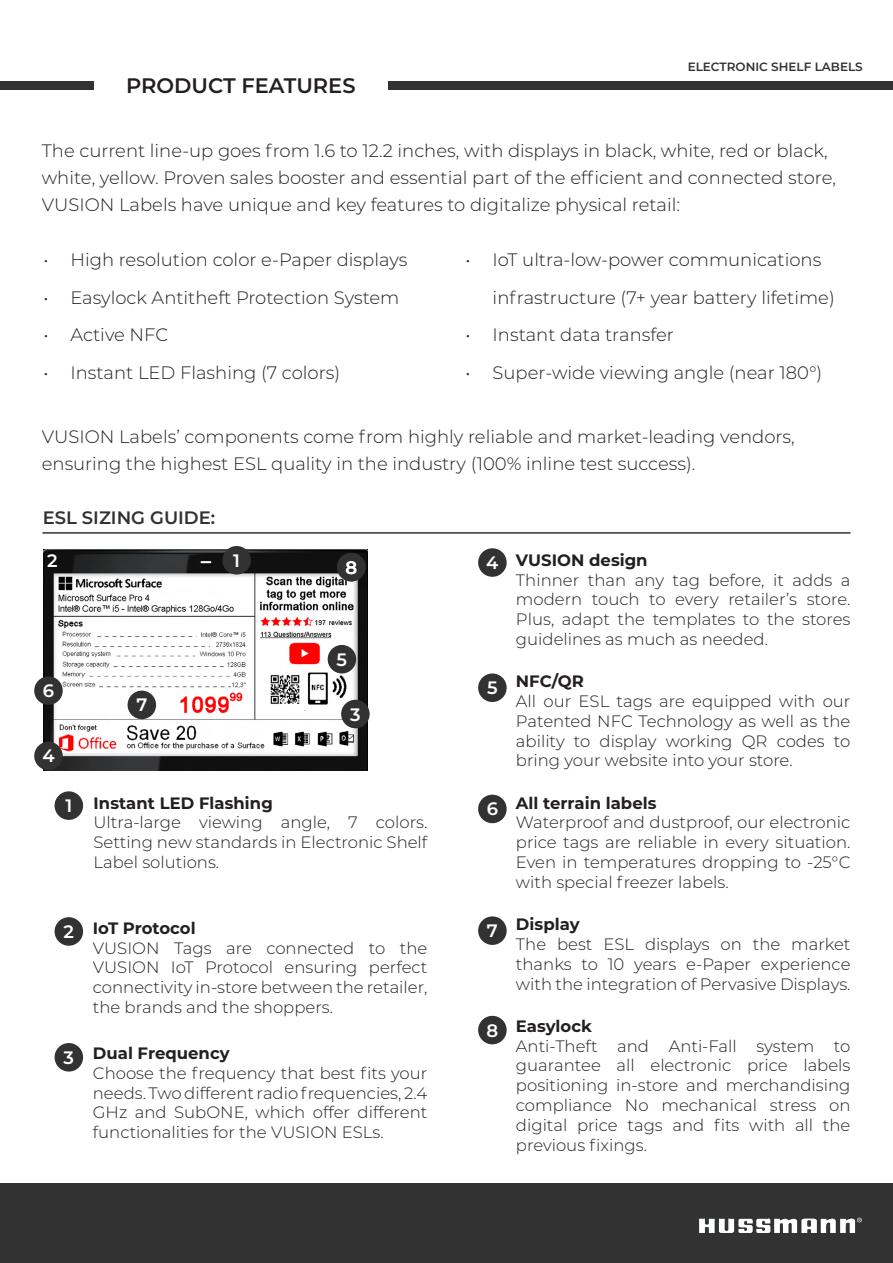
<style>
.page{position:relative;width:893px;height:1263px;background:#fff}
.page>*{position:absolute;margin:0;border:0;box-sizing:border-box;transform-origin:0 0}
.Text_01{font:100 21px "Montserrat";color:#231f20}
.Text_01-2{font:300 18px/27px "Montserrat";color:#231f20}
.Title_03{font:100 18px "Montserrat";color:#fff}
.Title_03-2{font:100 18px "Montserrat";color:#323232}
.Text_01-3{font:300 16.5px/19.8px "Montserrat";color:#231f20;text-align:justify}
.Text_01-4{font:700 16.5px "Montserrat";color:#231f20}
.Title_03-3{font:100 12px "Montserrat";color:#323232}
</style>
<div class="page">
<div style="left:0;top:81px;width:94px;height:9px;background:#323232"></div>
<div style="left:388px;top:81px;width:505px;height:9px;background:#323232"></div>
<img style="left:43px;top:550px;width:324px;height:220px">
<hr style="left:42px;top:532px;width:808px;height:2px;background:#323232">
<div style="left:55px;top:917px;width:28px;height:29px;background:#323232;border-radius:50%"></div>
<div style="left:328px;top:645px;width:28px;height:28px;background:#323232;border-radius:50%"></div>
<div style="left:478px;top:673px;width:29px;height:29px;background:#323232;border-radius:50%"></div>
<div style="left:222px;top:546px;width:29px;height:28px;background:#323232;border-radius:50%"></div>
<div style="left:55px;top:791px;width:28px;height:29px;background:#323232;border-radius:50%"></div>
<div style="left:337px;top:553px;width:29px;height:28px;background:#323232;border-radius:50%"></div>
<div style="left:34px;top:676px;width:29px;height:29px;background:#323232;border-radius:50%"></div>
<div style="left:478px;top:795px;width:29px;height:28px;background:#323232;border-radius:50%"></div>
<div style="left:34px;top:742px;width:29px;height:28px;background:#323232;border-radius:50%"></div>
<div style="left:478px;top:548px;width:29px;height:29px;background:#323232;border-radius:50%"></div>
<div style="left:128px;top:691px;width:28px;height:28px;background:#323232;border-radius:50%"></div>
<div style="left:478px;top:916px;width:29px;height:29px;background:#323232;border-radius:50%"></div>
<div style="left:341px;top:700px;width:29px;height:28px;background:#323232;border-radius:50%"></div>
<div style="left:55px;top:1043px;width:28px;height:28px;background:#323232;border-radius:50%"></div>
<div style="left:478px;top:1016px;width:29px;height:28px;background:#323232;border-radius:50%"></div>
<hr style="left:0;top:1183px;width:1px;height:79px;background:#323232">
<div style="left:1px;top:1183px;width:892px;height:79px;background:#323232"></div>
<img style="left:694px;top:1217px;width:172px;height:46px">
<p class="Text_01" style="left:126px;top:71px;width:231px">PRODUCT FEATURES</p>
<p class="Title_03-3" style="left:688px;top:59px;width:177px">ELECTRONIC SHELF LABELS</p>
<p class="Text_01-2" style="left:42px;top:136px;width:796px">The current line-up goes from 1.6 to 12.2 inches, with displays in black, white, red or black, white, yellow. Proven sales booster and essential part of the efficient and connected store,<br>VUSION Labels have unique and key features to digitalize physical retail:</p>
<p class="Text_01-2" style="left:43px;top:246px;width:365px">• High resolution color e-Paper displays</p>
<p class="Text_01-2" style="left:43px;top:283px;width:357px">• Easylock Antitheft Protection System</p>
<p class="Text_01-2" style="left:43px;top:321px;width:126px">• Active NFC</p>
<p class="Text_01-2" style="left:43px;top:358px;width:298px">• Instant LED Flashing (7 colors)</p>
<p class="Text_01-2" style="left:493px;top:241px;width:344px;line-height:37.5px;text-indent:-27px">• IoT ultra-low-power communications infrastructure (7+ year battery lifetime)</p>
<p class="Text_01-2" style="left:466px;top:321px;width:210px">• Instant data transfer</p>
<p class="Text_01-2" style="left:466px;top:358px;width:358px">• Super-wide viewing angle (near 180°)</p>
<p class="Text_01-2" style="left:42px;top:422px;width:754px">VUSION Labels’ components come from highly reliable and market-leading vendors, ensuring the highest ESL quality in the industry (100% inline test success).</p>
<p class="Title_03-2" style="left:43px;top:506px;width:174px">ESL SIZING GUIDE:</p>
<p class="Title_03" style="left:47px;top:548px;width:12px">2</p>
<p class="Text_01-4" style="left:516px;top:548px;width:133px">VUSION design</p>
<p class="Text_01-3" style="left:516px;top:569px;width:336px">Thinner than any tag before, it adds a modern touch to every retailer’s store.<br>Plus, adapt the templates to the stores guidelines as much as needed.</p>
<p class="Title_03" style="left:233px;top:548px;width:8px">1</p>
<p class="Title_03" style="left:486px;top:551px;width:14px">4</p>
<p class="Title_03" style="left:345px;top:555px;width:13px">8</p>
<p class="Title_03" style="left:43px;top:679px;width:13px">6</p>
<p class="Title_03" style="left:42px;top:744px;width:14px">4</p>
<p class="Title_03" style="left:65px;top:794px;width:8px">1</p>
<p class="Title_03" style="left:136px;top:693px;width:12px">7</p>
<p class="Title_03" style="left:337px;top:647px;width:12px">5</p>
<p class="Title_03" style="left:350px;top:702px;width:12px">3</p>
<p class="Text_01-4" style="left:94px;top:791px;width:181px">Instant LED Flashing</p>
<p class="Text_01-3" style="left:94px;top:812px;width:335px">Ultra-large viewing angle, 7 colors.<br>Setting new standards in Electronic Shelf Label solutions.</p>
<p class="Title_03" style="left:64px;top:919px;width:12px">2</p>
<p class="Title_03" style="left:64px;top:1045px;width:12px">3</p>
<p class="Text_01-4" style="left:93px;top:916px;width:104px">IoT Protocol</p>
<p class="Text_01-3" style="left:93px;top:937px;width:336px">VUSION Tags are connected to the VUSION IoT Protocol ensuring perfect connectivity in-store between the retailer, the brands and the shoppers.</p>
<p class="Text_01-4" style="left:93px;top:1041px;width:138px">Dual Frequency</p>
<p class="Text_01-3" style="left:93px;top:1062px;width:336px">Choose the frequency that best fits your needs. Two different radio frequencies, 2.4<br>GHz and SubONE, which offer different functionalities for the VUSION ESLs.</p>
<p class="Title_03" style="left:487px;top:676px;width:12px">5</p>
<p class="Title_03" style="left:487px;top:797px;width:13px">6</p>
<p class="Title_03" style="left:487px;top:919px;width:12px">7</p>
<p class="Title_03" style="left:486px;top:1018px;width:13px">8</p>
<p class="Text_01-4" style="left:516px;top:669px;width:70px">NFC/QR</p>
<p class="Text_01-3" style="left:516px;top:691px;width:336px">All our ESL tags are equipped with our Patented NFC Technology as well as the ability to display working QR codes to bring your website into your store.</p>
<p class="Text_01-4" style="left:516px;top:791px;width:142px">All terrain labels</p>
<p class="Text_01-3" style="left:516px;top:812px;width:336px">Waterproof and dustproof, our electronic price tags are reliable in every situation.<br>Even in temperatures dropping to -25°C with special freezer labels.</p>
<p class="Text_01-4" style="left:516px;top:912px;width:65px">Display</p>
<p class="Text_01-3" style="left:516px;top:934px;width:336px">The best ESL displays on the market thanks to 10 years e-Paper experience with the integration of Pervasive Displays.</p>
<p class="Text_01-4" style="left:516px;top:1014px;width:77px">Easylock</p>
<p class="Text_01-3" style="left:516px;top:1035px;width:336px">Anti-Theft and Anti-Fall system to guarantee all electronic price labels positioning in-store and merchandising compliance No mechanical stress on digital price tags and fits with all the previous fixings.</p>
</div>
